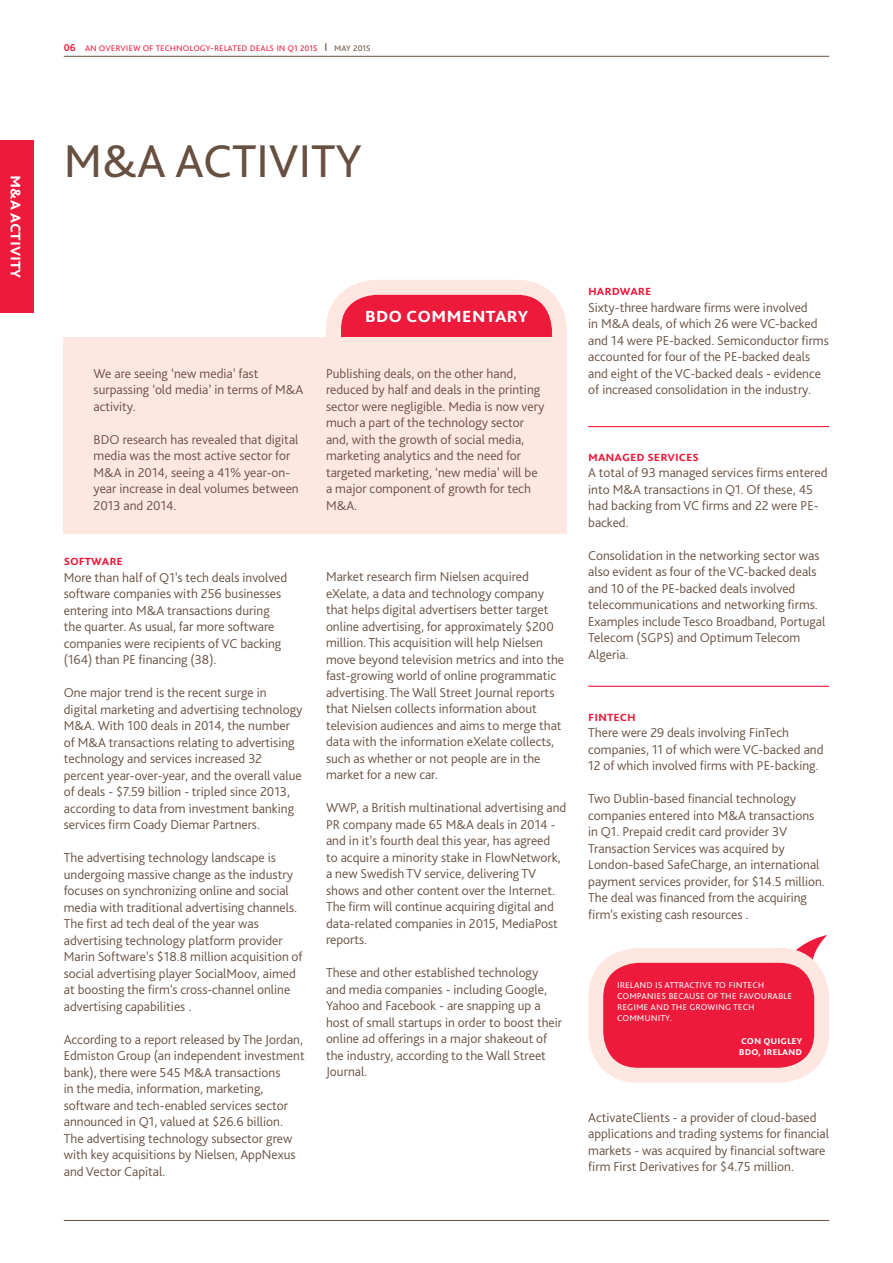
<style>
.page{position:relative;width:893px;height:1263px;background:#fff}
.page>*{position:absolute;margin:0;border:0;box-sizing:border-box;transform-origin:0 0}
.t1{font:48px "Bliss Pro";color:#685041}
.t2{font:700 21px "Bliss Pro";color:#fff}
.t3{font:700 18px "Bliss Pro";color:#fff}
.t4{font:300 13.5px/16.5px "Bliss Pro";color:#685041}
.t5{font:700 13.5px "Bliss Pro";color:#ed1a3b}
.t6{font:300 10.95px/10.9px "Bliss Pro";color:#fff}
.t7{font:700 10.95px/10.9px "Bliss Pro";color:#fff}
.t8{font:300 10.5px "Bliss Pro";color:#ed1a3b}
.t9{font:300 10.5px "Bliss Pro";color:#685041}
.t10{font:700 10.5px "Bliss Pro";color:#ed1a3b}
.s1{font-weight:800;font-size:7.5px;color:#685041}
</style>
<div class="page">
<hr style="left:64px;top:56px;width:765px;height:1px;background:#685041">
<hr style="left:64px;top:1220px;width:765px;height:1px;background:#685041">
<div style="left:0;top:141px;width:33px;height:172px;background:#ed1a3b"></div>
<div style="left:333px;top:287px;width:226px;height:134px;background:#ed1a3b;border-radius:43px"></div>
<div style="left:326px;top:280px;width:241px;height:148px;border:15px solid #fee7e0;border-radius:43px"></div>
<div style="left:64px;top:337px;width:503px;height:197px;background:#fee7e0"></div>
<hr style="left:588px;top:426px;width:241px;height:1px;background:#ed1a3b">
<svg style="left:797px;top:935px;width:30px;height:36px"></svg>
<div style="left:596px;top:955px;width:226px;height:120px;background:#ed1a3b;border-radius:43px"></div>
<div style="left:588px;top:948px;width:241px;height:135px;border:15px solid #fee7e0;border-radius:43px"></div>
<hr style="left:588px;top:686px;width:241px;height:1px;background:#ed1a3b">
<h3 class="t3" style="left:28px;top:175px;width:105px;rotate:90deg">m&amp;a activity</h3>
<p class="t8" style="left:85px;top:40px;width:243px">an overview of technology-related deals in q1 2015 <span class="s1">|</span></p>
<p class="t10" style="left:64px;top:40px;width:13px">06</p>
<p class="t9" style="left:334px;top:40px;width:38px">may 2015</p>
<h1 class="t1" style="left:64px;top:131px;width:300px">M&amp;A ACTIVITY</h1>
<p class="t4" style="left:94px;top:365px;width:211px">We are seeing ‘new media’ fast surpassing ‘old media’ in terms of M&amp;A activity.</p>
<p class="t4" style="left:94px;top:431px;width:207px">BDO research has revealed that digital media was the most active sector for<br>M&amp;A in 2014, seeing a 41% year-on&shy;year increase in deal volumes between<br>2013 and 2014.</p>
<p class="t5" style="left:64px;top:552px;width:61px">software</p>
<p class="t4" style="left:64px;top:569px;width:225px">More than half of Q1’s tech deals involved software companies with 256 businesses entering into M&amp;A transactions during the quarter. As usual, far more software companies were recipients of VC backing (164) than PE financing (38).</p>
<p class="t4" style="left:64px;top:684px;width:240px">One major trend is the recent surge in digital marketing and advertising technology M&amp;A. With 100 deals in 2014, the number of M&amp;A transactions relating to advertising technology and services increased 32 percent year-over-year, and the overall value of deals - $7.59 billion - tripled since 2013, according to data from investment banking services firm Coady Diemar Partners.</p>
<p class="t4" style="left:64px;top:849px;width:240px">The advertising technology landscape is undergoing massive change as the industry focuses on synchronizing online and social media with traditional advertising channels.<br>The first ad tech deal of the year was advertising technology platform provider Marin Software’s $18.8 million acquisition of social advertising player SocialMoov, aimed at boosting the firm’s cross-channel online advertising capabilities .</p>
<p class="t4" style="left:64px;top:1030px;width:242px">According to a report released by The Jordan, Edmiston Group (an independent investment bank), there were 545 M&amp;A transactions<br>in the media, information, marketing, software and tech-enabled services sector announced in Q1, valued at $26.6 billion.<br>The advertising technology subsector grew with key acquisitions by Nielsen, AppNexus and Vector Capital.</p>
<h2 class="t2" style="left:365px;top:302px;width:165px">bdo commentary</h2>
<p class="t4" style="left:326px;top:365px;width:220px">Publishing deals, on the other hand, reduced by half and deals in the printing sector were negligible. Media is now very much a part of the technology sector and, with the growth of social media, marketing analytics and the need for targeted marketing, ‘new media’ will be a major component of growth for tech M&amp;A.</p>
<p class="t4" style="left:326px;top:568px;width:240px">Market research firm Nielsen acquired eXelate, a data and technology company that helps digital advertisers better target online advertising, for approximately $200 million. This acquisition will help Nielsen move beyond television metrics and into the fast-growing world of online programmatic advertising. The Wall Street Journal reports that Nielsen collects information about television audiences and aims to merge that data with the information eXelate collects, such as whether or not people are in the market for a new car.</p>
<p class="t4" style="left:326px;top:799px;width:242px">WWP, a British multinational advertising and PR company made 65 M&amp;A deals in 2014 - and in it’s fourth deal this year, has agreed<br>to acquire a minority stake in FlowNetwork, a new Swedish TV service, delivering TV shows and other content over the Internet.<br>The firm will continue acquiring digital and data-related companies in 2015, MediaPost reports.</p>
<p class="t4" style="left:326px;top:964px;width:238px">These and other established technology<br>and media companies - including Google, Yahoo and Facebook - are snapping up a host of small startups in order to boost their online ad offerings in a major shakeout of the industry, according to the Wall Street Journal.</p>
<p class="t5" style="left:588px;top:282px;width:65px">hardware</p>
<p class="t4" style="left:588px;top:299px;width:242px">Sixty-three hardware firms were involved<br>in M&amp;A deals, of which 26 were VC-backed and 14 were PE-backed. Semiconductor firms accounted for four of the PE-backed deals and eight of the VC-backed deals - evidence of increased consolidation in the industry.</p>
<p class="t5" style="left:588px;top:448px;width:112px">managed services</p>
<p class="t4" style="left:588px;top:464px;width:241px">A total of 93 managed services firms entered into M&amp;A transactions in Q1. Of these, 45 had backing from VC firms and 22 were PE&shy;backed.</p>
<p class="t4" style="left:588px;top:547px;width:239px">Consolidation in the networking sector was also evident as four of the VC-backed deals and 10 of the PE-backed deals involved telecommunications and networking firms.<br>Examples include Tesco Broadband, Portugal Telecom (SGPS) and Optimum Telecom Algeria.</p>
<p class="t5" style="left:588px;top:708px;width:49px">fintech</p>
<p class="t4" style="left:588px;top:724px;width:237px">There were 29 deals involving FinTech companies, 11 of which were VC-backed and<br>12 of which involved firms with PE-backing.</p>
<p class="t4" style="left:588px;top:790px;width:238px">Two Dublin-based financial technology companies entered into M&amp;A transactions in Q1. Prepaid credit card provider 3V Transaction Services was acquired by London-based SafeCharge, an international payment services provider, for $14.5 million.<br>The deal was financed from the acquiring firm’s existing cash resources .</p>
<p class="t6" style="left:617px;top:979px;width:177px">ireland is attractive to fintech companies because of the favourable regime and the growing tech community.</p>
<p class="t7" style="left:739px;top:1034px;width:65px">con quigley bdo, ireland</p>
<p class="t4" style="left:588px;top:1108px;width:242px">ActivateClients - a provider of cloud-based applications and trading systems for financial markets - was acquired by financial software firm First Derivatives for $4.75 million.</p>
</div>
